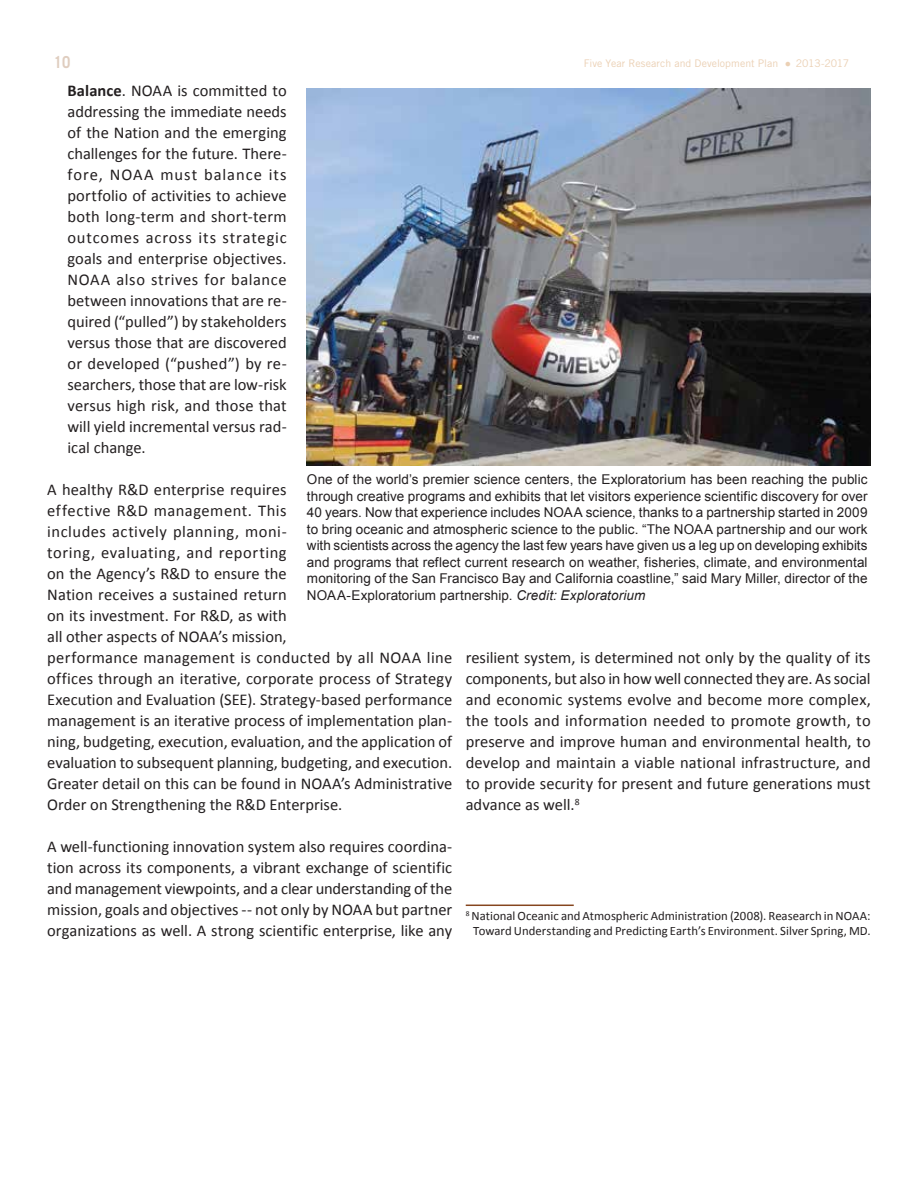
<style>
.page{position:relative;width:918px;height:1188px;background:#fff}
.page>*{position:absolute;margin:0;border:0;box-sizing:border-box;transform-origin:0 0}
.t1{font:16.5px/21px "Calibri";color:#231f20;text-align:justify}
.t2{font:700 16.5px "Trade Gothic LT Std";color:#dfcdbf;scale:.9 1}
.t3{font:13.5px/16.5px "Arial";letter-spacing:.01em;color:#231f20;text-align:justify}
.t4{font:12.75px/15px "Calibri";color:#231f20;text-align:center}
.t5{font:10.5px "Trade Gothic LT Std";letter-spacing:.005em;color:#ebd0b4}
.s1{font-family:"Calibri"}
.s2{font-weight:700}
.s3{font-style:italic}
</style>
<div class="page">
<hr style="left:466px;top:905px;width:108px;height:1px;background:#86461f">
<img style="left:307px;top:88px;width:564px;height:377px">
<p class="t2" style="left:54px;top:52px;width:20px">10</p>
<p class="t5" style="left:584px;top:57px;width:267px">Five Year Research and Development Plan <span class="s1">●</span> 2013-2017</p>
<p class="t1" style="left:68px;top:80px;width:221px"><span class="s2">Balance</span>. NOAA is committed to addressing the immediate needs of the Nation and the emerging challenges for the future. There&shy;fore, NOAA must balance its portfolio of activities to achieve both long-term and short-term outcomes across its strategic goals and enterprise objectives.<br>NOAA also strives for balance between innovations that are re&shy;quired (“pulled”) by stakeholders versus those that are discovered or developed (“pushed”) by re&shy;searchers, those that are low-risk versus high risk, and those that will yield incremental versus rad&shy;ical change.</p>
<p class="t1" style="left:47px;top:479px;width:407px;text-align:left">A healthy R&amp;D enterprise requires<br>effective R&amp;D management. This<br>includes actively planning, moni-<br>toring, evaluating, and reporting<br>on the Agency’s R&amp;D to ensure the<br>Nation receives a sustained return<br>on its investment. For R&amp;D, as with<br>all other aspects of NOAA’s mission,<br>performance management is conducted by all NOAA line offices through an iterative, corporate process of Strategy Execution and Evaluation (SEE). Strategy-based performance management is an iterative process of implementation plan&shy;ning, budgeting, execution, evaluation, and the application of evaluation to subsequent planning, budgeting, and execution.<br>Greater detail on this can be found in NOAA’s Administrative Order on Strengthening the R&amp;D Enterprise.</p>
<p class="t1" style="left:47px;top:836px;width:407px">A well-functioning innovation system also requires coordina&shy;tion across its components, a vibrant exchange of scientific and management viewpoints, and a clear understanding of the mission, goals and objectives -- not only by NOAA but partner organizations as well. A strong scientific enterprise, like any</p>
<p class="t3" style="left:307px;top:471px;width:562px">One of the world’s premier science centers, the Exploratorium has been reaching the public through creative programs and exhibits that let visitors experience scientific discovery for over 40 years. Now that experience includes NOAA science, thanks to a partnership started in 2009 to bring oceanic and atmospheric science to the public. “The NOAA partnership and our work with scientists across the agency the last few years have given us a leg up on developing exhibits and programs that reflect current research on weather, fisheries, climate, and environmental monitoring of the San Francisco Bay and California coastline,” said Mary Miller, director of the NOAA-Exploratorium partnership. <span class="s3">Credit: Exploratorium</span></p>
<p class="t1" style="left:466px;top:647px;width:407px">resilient system, is determined not only by the quality of its components, but also in how well connected they are. As social and economic systems evolve and become more complex, the tools and information needed to promote growth, to preserve and improve human and environmental health, to develop and maintain a viable national infrastructure, and to provide security for present and future generations must advance as well.<sup>8</sup></p>
<p class="t4" style="left:466px;top:909px;width:406px"><sup>8</sup> National Oceanic and Atmospheric Administration (2008). Reasearch in NOAA:<br>Toward Understanding and Predicting Earth’s Environment. Silver Spring, MD.</p>
</div>
